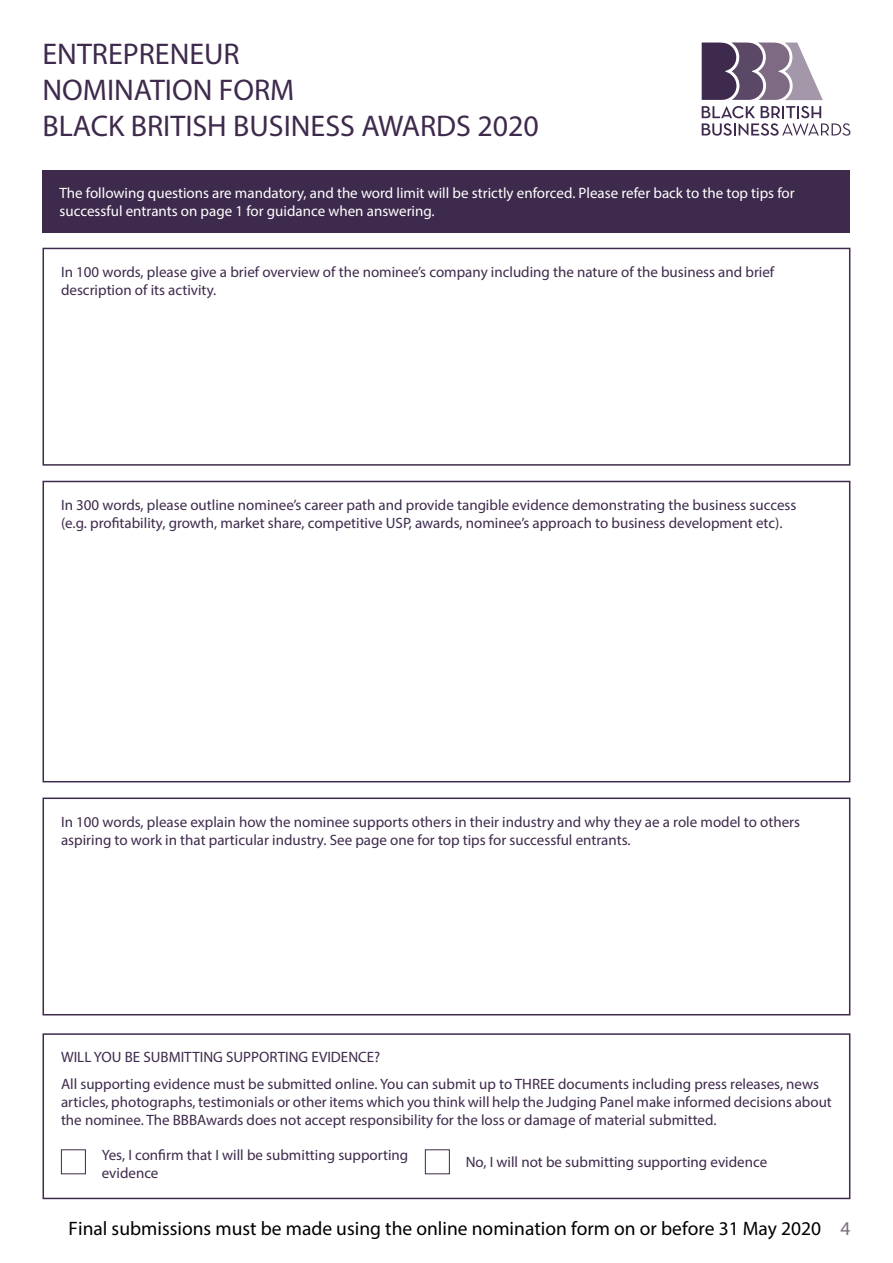
<style>
.page{position:relative;width:893px;height:1263px;background:#fff}
.page>*{position:absolute;margin:0;border:0;box-sizing:border-box;transform-origin:0 0}
.t1{font:30px/36px "Myriad Pro";color:#3e2a4c}
.t2{font:19.5px "Myriad Pro";color:#000}
.t3{font:15px/18px "Myriad Pro";color:#3e2a4c}
.t4{font:15px/18px "Myriad Pro";color:#fff}
.s1{color:#7e6b83}
</style>
<div class="page">
<svg style="left:702px;top:106px;width:148px;height:30px"></svg>
<svg style="left:702px;top:43px;width:121px;height:57px"></svg>
<div style="left:43px;top:248px;width:807px;height:218px;border:2px solid #3e2a4c"></div>
<div style="left:43px;top:481px;width:807px;height:301px;border:2px solid #3e2a4c"></div>
<div style="left:43px;top:170px;width:807px;height:63px;background:#3e2a4c"></div>
<div style="left:43px;top:797px;width:807px;height:218px;border:2px solid #3e2a4c"></div>
<div style="left:61px;top:1149px;width:25px;height:25px;border:1px solid #3e2a4c"></div>
<div style="left:425px;top:1149px;width:25px;height:25px;border:1px solid #3e2a4c"></div>
<div style="left:43px;top:1033px;width:807px;height:166px;border:2px solid #3e2a4c"></div>
<h1 class="t1" style="left:43px;top:35px;width:498px">ENTREPRENEUR<br>NOMINATION FORM<br>BLACK BRITISH BUSINESS AWARDS 2020</h1>
<p class="t4" style="left:60px;top:183px;width:737px">The following questions are mandatory, and the word limit will be strictly enforced. Please refer back to the top tips for successful entrants on page 1 for guidance when answering.</p>
<p class="t3" style="left:61px;top:262px;width:715px">In 100 words, please give a brief overview of the nominee’s company including the nature of the business and brief description of its activity.</p>
<p class="t3" style="left:61px;top:495px;width:737px">In 300 words, please outline nominee’s career path and provide tangible evidence demonstrating the business success (e.g. profitability, growth, market share, competitive USP, awards, nominee’s approach to business development etc).</p>
<p class="t3" style="left:61px;top:812px;width:741px">In 100 words, please explain how the nominee supports others in their industry and why they ae a role model to others aspiring to work in that particular industry. See page one for top tips for successful entrants.</p>
<p class="t3" style="left:61px;top:1044px;width:759px;line-height:26.5px">WILL YOU BE SUBMITTING SUPPORTING EVIDENCE?<br>All supporting evidence must be submitted online. You can submit up to THREE documents including press releases, news</p>
<p class="t3" style="left:61px;top:1092px;width:772px">articles, photographs, testimonials or other items which you think will help the Judging Panel make informed decisions about the nominee. The BBBAwards does not accept responsibility for the loss or damage of material submitted.</p>
<p class="t3" style="left:102px;top:1146px;width:308px">Yes, I confirm that I will be submitting supporting evidence</p>
<p class="t3" style="left:466px;top:1153px;width:303px">No, I will not be submitting supporting evidence</p>
<h2 class="t2" style="left:69px;top:1216px;width:783px">Final submissions must be made using the online nomination form on or before 31 May 2020 <span class="s1">4</span></h2>
</div>
